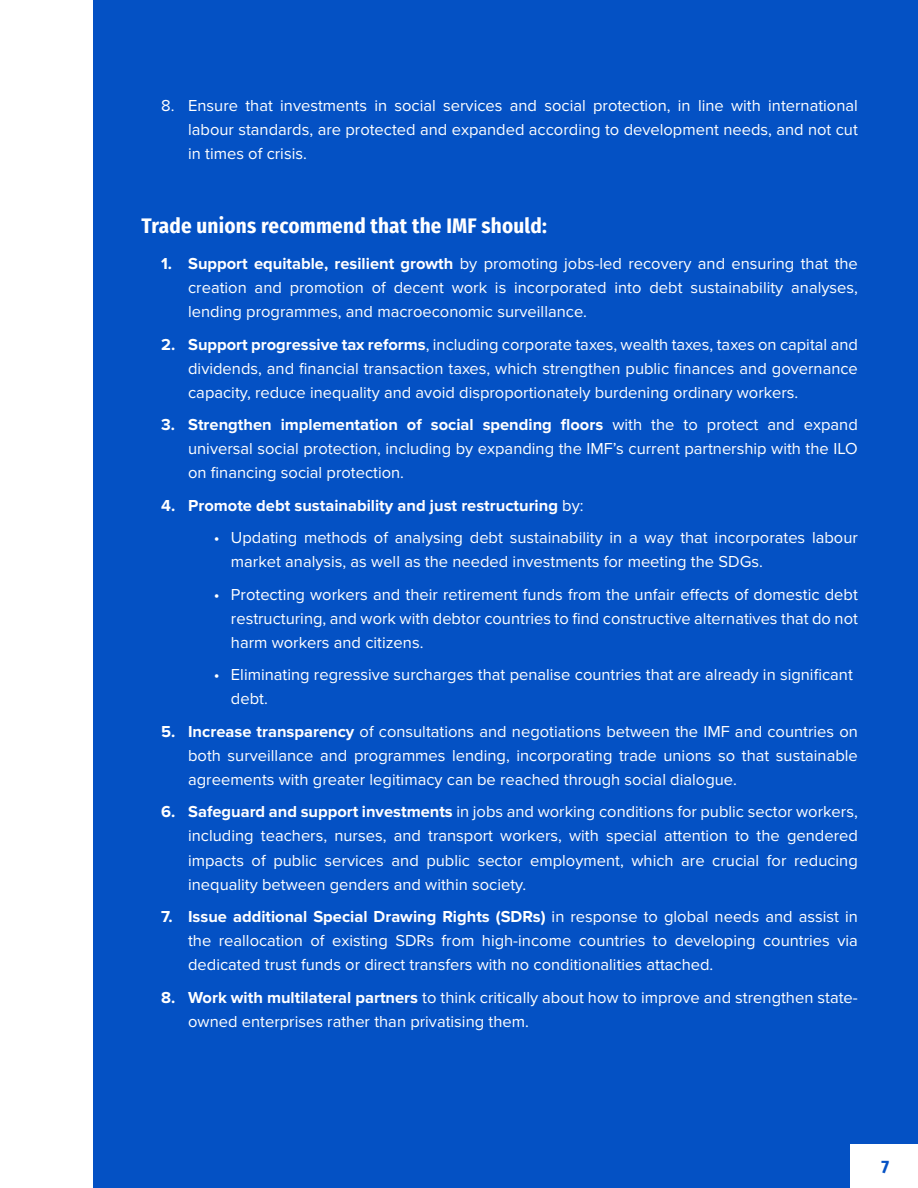
<style>
.page{position:relative;width:918px;height:1188px;background:#fff}
.page>*{position:absolute;margin:0;border:0;box-sizing:border-box;transform-origin:0 0}
.t1{font:700 21px "Fira Sans Condensed";letter-spacing:.01em;color:#fff}
.t2{font:700 18px "Fira Sans Condensed";color:#0451c4}
.t3{font:16.5px/24px "Proxima Nova";color:#fff;text-align:justify}
.t4{font:700 16.5px "Proxima Nova";color:#fff}
.s1{font-weight:700}
.s2{font-weight:400}
</style>
<div class="page">
<div style="left:94px;top:0;width:824px;height:1188px;background:#0451c4"></div>
<div style="left:850px;top:1145px;width:68px;height:43px;background:#fff"></div>
<p class="t3" style="left:188px;top:94px;width:671px;text-indent:-27px">8. Ensure that investments in social services and social protection, in line with international labour standards, are protected and expanded according to development needs, and not cut in times of crisis.</p>
<p class="t1" style="left:142px;top:208px;width:407px">Trade unions recommend that the IMF should:</p>
<p class="t3" style="left:188px;top:252px;width:671px;text-indent:-27px"><span class="s1">1. Support equitable, resilient growth</span> by promoting jobs-led recovery and ensuring that the creation and promotion of decent work is incorporated into debt sustainability analyses, lending programmes, and macroeconomic surveillance.</p>
<p class="t3" style="left:188px;top:333px;width:671px;text-indent:-27px"><span class="s1">2. Support progressive tax reforms</span>, including corporate taxes, wealth taxes, taxes on capital and dividends, and financial transaction taxes, which strengthen public finances and governance capacity, reduce inequality and avoid disproportionately burdening ordinary workers.</p>
<p class="t3" style="left:188px;top:413px;width:671px;text-indent:-27px"><span class="s1">3. Strengthen implementation of social spending floors</span> with the to protect and expand universal social protection, including by expanding the IMF’s current partnership with the ILO on financing social protection.</p>
<p class="t4" style="left:161px;top:496px;width:424px">4. Promote debt sustainability and just restructuring <span class="s2">by:</span></p>
<p class="t3" style="left:231px;top:526px;width:629px;text-indent:-17px">• Updating methods of analysing debt sustainability in a way that incorporates labour market analysis, as well as the needed investments for meeting the SDGs.</p>
<p class="t3" style="left:231px;top:583px;width:629px;text-indent:-17px">• Protecting workers and their retirement funds from the unfair effects of domestic debt restructuring, and work with debtor countries to find constructive alternatives that do not harm workers and citizens.</p>
<p class="t3" style="left:231px;top:663px;width:623px;text-indent:-17px">• Eliminating regressive surcharges that penalise countries that are already in significant debt.</p>
<p class="t3" style="left:188px;top:720px;width:671px;text-indent:-27px"><span class="s1">5. Increase transparency</span> of consultations and negotiations between the IMF and countries on both surveillance and programmes lending, incorporating trade unions so that sustainable agreements with greater legitimacy can be reached through social dialogue.</p>
<p class="t3" style="left:188px;top:800px;width:671px;text-indent:-27px"><span class="s1">6. Safeguard and support investments</span> in jobs and working conditions for public sector workers, including teachers, nurses, and transport workers, with special attention to the gendered impacts of public services and public sector employment, which are crucial for reducing inequality between genders and within society.</p>
<p class="t3" style="left:188px;top:905px;width:671px;text-indent:-27px"><span class="s1">7. Issue additional Special Drawing Rights (SDRs)</span> in response to global needs and assist in the reallocation of existing SDRs from high-income countries to developing countries via dedicated trust funds or direct transfers with no conditionalities attached.</p>
<p class="t3" style="left:188px;top:985px;width:671px;text-indent:-27px"><span class="s1">8. Work with multilateral partners</span> to think critically about how to improve and strengthen state&shy;owned enterprises rather than privatising them.</p>
<p class="t2" style="left:881px;top:1152px;width:9px">7</p>
</div>
